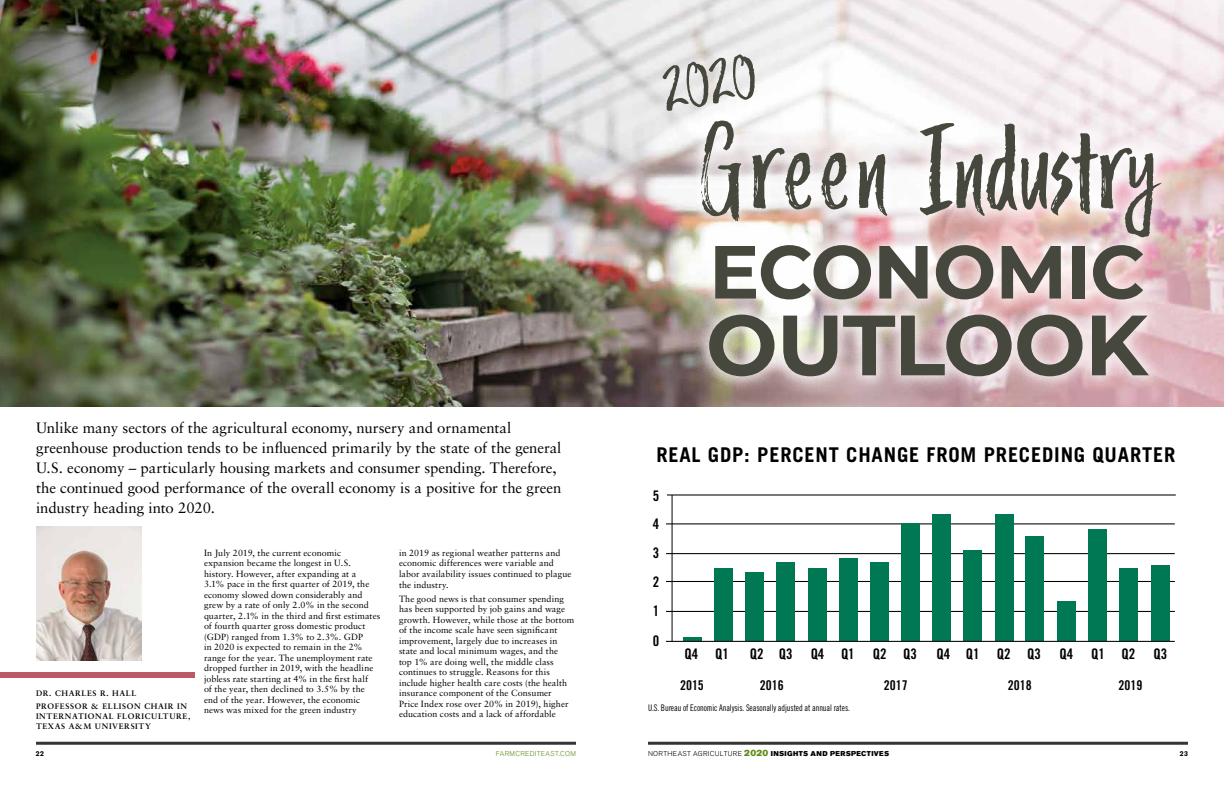
<style>
.page{position:relative;width:1224px;height:792px;background:#fff}
.page>*{position:absolute;margin:0;border:0;box-sizing:border-box;transform-origin:0 0}
.t1{font:110.6px "Trailmade";letter-spacing:.01em;color:#46473d}
.t2{font:700 85.3px "Montserrat";letter-spacing:-.015em;color:#46473d}
.t3{font:700 75.1px "Montserrat";letter-spacing:-.01em;color:#46473d}
.t4{font:61.3px "Trailmade";color:#46473d}
.t5{font:700 20.3px "Trade Gothic";letter-spacing:.04em;color:#000}
.t6{font:15px/20px "Sabon";letter-spacing:-.005em;color:#000}
.t7{font:14.6px/29.2px "Trade Gothic Bold Cond Twenty";color:#000;text-align:justify}
.t8{font:13.5px "Trade Gothic Bold Cond Twenty";color:#000}
.t9{font:9.1px "Trade Gothic Cond Eighteen";letter-spacing:-.01em;color:#000;scale:.92 1}
.t10{font:9px/10.5px "Sabon";letter-spacing:.01em;color:#000}
.t11{font:700 8px/13px "Sabon";letter-spacing:.08em;color:#000}
.t12{font:7px "Akzidenz Grotesk BE Super";letter-spacing:.05em;color:#000}
.t13{font:300 7px "Akzidenz Grotesk BE";letter-spacing:.045em;color:#638b1c}
.t14{font:700 7px "Akzidenz Grotesk BE";color:#000}
.s1{font-family:"Akzidenz Grotesk BE";font-weight:300}
.s2{font-size:9px;color:#638b1c}
</style>
<div class="page">
<hr style="left:648px;top:742px;width:540px;height:3px;background:#363636">
<hr style="left:36px;top:742px;width:540px;height:3px;background:#363636">
<img style="left:0;top:0;width:1224px;height:407px">
<div style="left:683px;top:103px;width:496px;height:291px;background:#fff;opacity:.75"></div>
<img style="left:36px;top:526px;width:105px;height:134px">
<div style="left:0;top:672px;width:195px;height:6px;background:#bd5866"></div>
<hr style="left:666px;top:611px;width:509px;height:1px;background:#000">
<hr style="left:666px;top:581px;width:509px;height:1px;background:#000">
<hr style="left:666px;top:553px;width:509px;height:1px;background:#000">
<hr style="left:666px;top:523px;width:509px;height:1px;background:#000">
<hr style="left:667px;top:494px;width:509px;height:2px;background:#000">
<hr style="left:672px;top:495px;width:1px;height:146px;background:#000">
<div style="left:902px;top:524px;width:18px;height:117px;background:#007853"></div>
<div style="left:870px;top:563px;width:19px;height:78px;background:#007853"></div>
<div style="left:839px;top:558px;width:18px;height:83px;background:#007853"></div>
<div style="left:808px;top:568px;width:18px;height:73px;background:#007853"></div>
<div style="left:777px;top:563px;width:18px;height:78px;background:#007853"></div>
<div style="left:746px;top:572px;width:18px;height:69px;background:#007853"></div>
<div style="left:714px;top:568px;width:19px;height:73px;background:#007853"></div>
<hr style="left:683px;top:638px;width:18px;height:3px;background:#007853">
<div style="left:1026px;top:537px;width:18px;height:104px;background:#007853"></div>
<div style="left:995px;top:515px;width:18px;height:126px;background:#007853"></div>
<div style="left:964px;top:551px;width:18px;height:90px;background:#007853"></div>
<div style="left:933px;top:515px;width:18px;height:126px;background:#007853"></div>
<div style="left:1057px;top:602px;width:19px;height:39px;background:#007853"></div>
<div style="left:1088px;top:529px;width:18px;height:112px;background:#007853"></div>
<div style="left:1119px;top:568px;width:19px;height:73px;background:#007853"></div>
<div style="left:1151px;top:566px;width:18px;height:75px;background:#007853"></div>
<hr style="left:666px;top:641px;width:509px;height:1px;background:#000">
<h3 class="t4" style="left:656px;top:50px;width:97px;rotate:-9deg">2020</h3>
<p class="t6" style="left:36px;top:418px;width:527px">Unlike many sectors of the agricultural economy, nursery and ornamental greenhouse production tends to be influenced primarily by the state of the general U.S. economy – particularly housing markets and consumer spending. Therefore, the continued good performance of the overall economy is a positive for the green industry heading into 2020.</p>
<p class="t10" style="left:204px;top:547px;width:178px">In July 2019, the current economic expansion became the longest in U.S. history. However, after expanding at a<br>3.1% pace in the first quarter of 2019, the economy slowed down considerably and grew by a rate of only 2.0% in the second quarter, 2.1% in the third and first estimates of fourth quarter gross domestic product (GDP) ranged from 1.3% to 2.3%. GDP<br>in 2020 is expected to remain in the 2% range for the year. The unemployment rate dropped further in 2019, with the headline jobless rate starting at 4% in the first half<br>of the year, then declined to 3.5% by the end of the year. However, the economic news was mixed for the green industry</p>
<p class="t10" style="left:399px;top:548px;width:174px">in 2019 as regional weather patterns and economic differences were variable and labor availability issues continued to plague the industry.</p>
<p class="t10" style="left:399px;top:593px;width:177px">The good news is that consumer spending has been supported by job gains and wage growth. However, while those at the bottom of the income scale have seen significant improvement, largely due to increases in state and local minimum wages, and the<br>top 1% are doing well, the middle class continues to struggle. Reasons for this include higher health care costs (the health insurance component of the Consumer<br>Price Index rose over 20% in 2019), higher education costs and a lack of affordable</p>
<p class="t11" style="left:36px;top:687px;width:153px">DR. CHARLES R. HALL<br>PROFESSOR &amp; ELLISON CHAIR IN</p>
<p class="t11" style="left:36px;top:711px;width:156px;line-height:10px">INTERNATIONAL FLORICULTURE,<br>TEXAS A&amp;M UNIVERSITY</p>
<h1 class="t1" style="left:698px;top:100px;width:460px">Green Industry</h1>
<h3 class="t3" style="left:709px;top:218px;width:438px">ECONOMIC</h3>
<h2 class="t2" style="left:706px;top:284px;width:444px">OUTLOOK</h2>
<h3 class="t5" style="left:656px;top:442px;width:521px">REAL GDP: PERCENT CHANGE FROM PRECEDING QUARTER</h3>
<h3 class="t7" style="left:653px;top:481px;width:8px">5</h3>
<h3 class="t7" style="left:653px;top:509px;width:8px">4</h3>
<h3 class="t7" style="left:653px;top:539px;width:8px">3<br>2<br>1<br>0</h3>
<h3 class="t7" style="left:684px;top:639px;width:46px">Q4 Q1</h3>
<h3 class="t7" style="left:750px;top:639px;width:169px">Q2 Q3 Q4 Q1 Q2 Q3</h3>
<h3 class="t7" style="left:937px;top:639px;width:106px">Q4 Q1 Q2 Q3</h3>
<h3 class="t7" style="left:1059px;top:639px;width:109px">Q4 Q1 Q2 Q3</h3>
<h3 class="t8" style="left:760px;top:677px;width:25px">2016</h3>
<h3 class="t8" style="left:884px;top:677px;width:25px">2017</h3>
<h3 class="t8" style="left:1008px;top:677px;width:25px">2018</h3>
<h3 class="t8" style="left:1119px;top:677px;width:25px">2019</h3>
<h3 class="t8" style="left:680px;top:677px;width:25px">2015</h3>
<p class="t9" style="left:648px;top:703px;width:221px">U.S. Bureau of Economic Analysis. Seasonally adjusted at annual rates.</p>
<p class="t14" style="left:36px;top:750px;width:10px">22</p>
<p class="t13" style="left:496px;top:750px;width:82px">FARMCREDITEAST.COM</p>
<p class="t12" style="left:648px;top:749px;width:243px"><span class="s1">NORTHEAST AGRICULTURE</span> <span class="s2">2020</span> INSIGHTS AND PERSPECTIVES</p>
<p class="t14" style="left:1180px;top:750px;width:10px">23</p>
</div>
